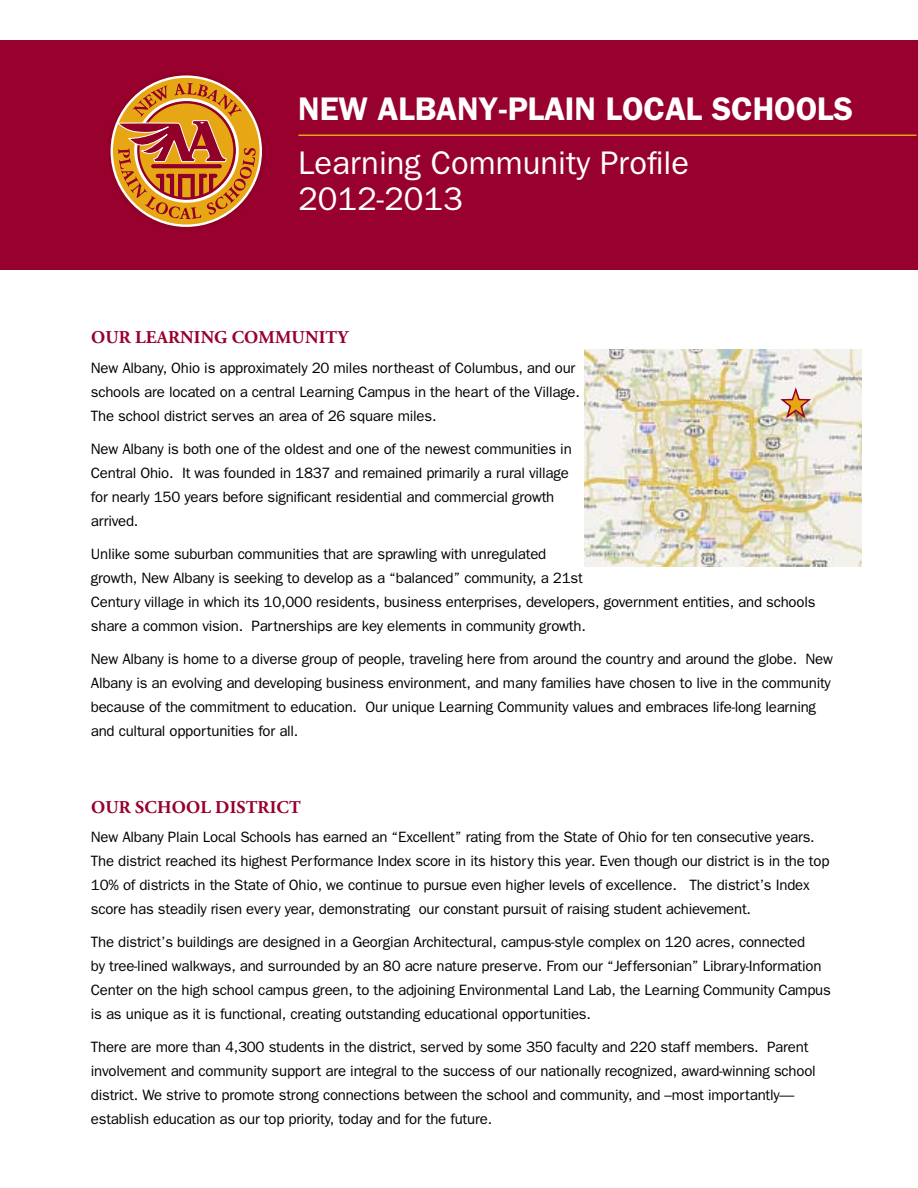
<style>
.page{position:relative;width:918px;height:1188px;background:#fff}
.page>*{position:absolute;margin:0;border:0;box-sizing:border-box;transform-origin:0 0}
.t1{font:32.85px "Franklin Gothic";color:#fff}
.t2{font:600 32.85px "Franklin Gothic";letter-spacing:-.005em;color:#fff}
.All_Cap_Red_Header{font:700 18px "Adobe Garamond Pro";letter-spacing:.01em;color:#98002e}
.t3{font:15px/24px "Franklin Gothic";letter-spacing:-.015em;color:#000}
</style>
<div class="page">
<img style="left:584px;top:349px;width:278px;height:218px">
<svg style="left:778px;top:388px;width:35px;height:32px"></svg>
<div style="left:0;top:40px;width:918px;height:230px;background:#98002e"></div>
<hr style="left:298px;top:135px;width:619px;height:1px;background:#e7a614">
<svg style="left:107px;top:72px;width:158px;height:158px"></svg>
<svg style="left:112px;top:77px;width:149px;height:149px"></svg>
<svg style="left:117px;top:83px;width:139px;height:136px"></svg>
<p class="t2" style="left:298px;top:89px;width:557px">NEW ALBANY-PLAIN LOCAL SCHOOLS</p>
<p class="t1" style="left:298px;top:144px;width:393px">Learning Community Profile</p>
<p class="t1" style="left:298px;top:180px;width:166px">2012-2013</p>
<p class="All_Cap_Red_Header" style="left:91px;top:327px;width:259px">OUR LEARNING COMMUNITY</p>
<p class="t3" style="left:91px;top:355px;width:491px">New Albany, Ohio is approximately 20 miles northeast of Columbus, and our schools are located on a central Learning Campus in the heart of the Village.<br>The school district serves an area of 26 square miles.</p>
<p class="t3" style="left:91px;top:436px;width:482px">New Albany is both one of the oldest and one of the newest communities in Central Ohio. It was founded in 1837 and remained primarily a rural village for nearly 150 years before significant residential and commercial growth arrived.</p>
<p class="t3" style="left:91px;top:541px;width:726px">Unlike some suburban communities that are sprawling with unregulated<br>growth, New Albany is seeking to develop as a “balanced” community, a 21st<br>Century village in which its 10,000 residents, business enterprises, developers, government entities, and schools share a common vision. Partnerships are key elements in community growth.</p>
<p class="t3" style="left:91px;top:646px;width:744px">New Albany is home to a diverse group of people, traveling here from around the country and around the globe. New Albany is an evolving and developing business environment, and many families have chosen to live in the community because of the commitment to education. Our unique Learning Community values and embraces life-long learning and cultural opportunities for all.</p>
<p class="All_Cap_Red_Header" style="left:91px;top:797px;width:211px">OUR SCHOOL DISTRICT</p>
<p class="t3" style="left:91px;top:825px;width:740px">New Albany Plain Local Schools has earned an “Excellent” rating from the State of Ohio for ten consecutive years.<br>The district reached its highest Performance Index score in its history this year. Even though our district is in the top 10% of districts in the State of Ohio, we continue to pursue even higher levels of excellence. The district’s Index score has steadily risen every year, demonstrating our constant pursuit of raising student achievement.</p>
<p class="t3" style="left:91px;top:930px;width:742px">The district’s buildings are designed in a Georgian Architectural, campus-style complex on 120 acres, connected<br>by tree-lined walkways, and surrounded by an 80 acre nature preserve. From our “Jeffersonian” Library-Information Center on the high school campus green, to the adjoining Environmental Land Lab, the Learning Community Campus is as unique as it is functional, creating outstanding educational opportunities.</p>
<p class="t3" style="left:91px;top:1035px;width:726px">There are more than 4,300 students in the district, served by some 350 faculty and 220 staff members. Parent involvement and community support are integral to the success of our nationally recognized, award-winning school district. We strive to promote strong connections between the school and community, and –most importantly— establish education as our top priority, today and for the future.</p>
</div>
